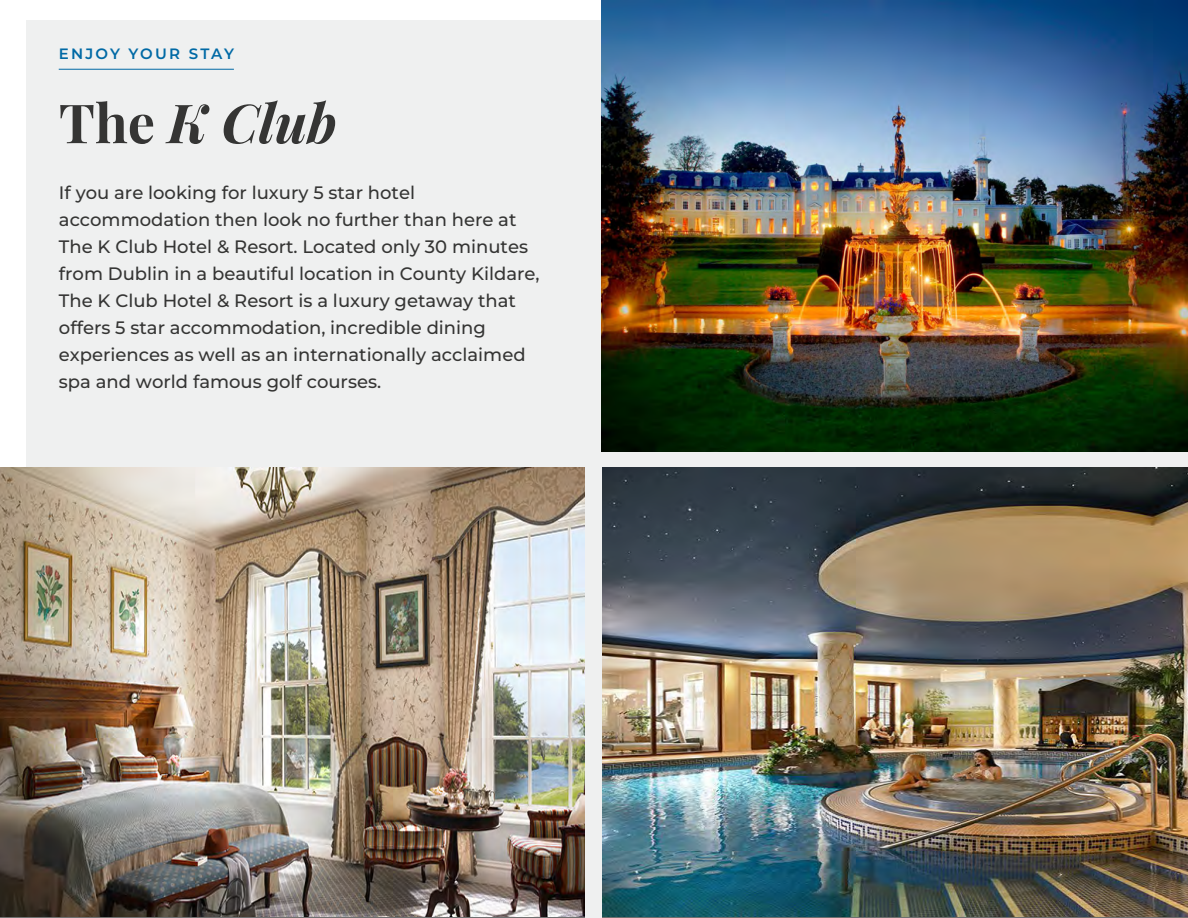
<style>
.page{position:relative;width:1188px;height:918px;background:#fff}
.page>*{position:absolute;margin:0;border:0;box-sizing:border-box;transform-origin:0 0}
.t1{font:italic 700 54px "Playfair Display";color:#353534}
.t2{font:500 18px/27px "Montserrat";color:#353534}
.t3{font:600 15px "Montserrat";letter-spacing:.145em;color:#0069a5}
.s1{font-style:normal}
</style>
<div class="page">
<div style="left:26px;top:20px;width:1162px;height:898px;background:#eff0f0"></div>
<hr style="left:59px;top:69px;width:175px;height:1px;background:#0069a5">
<img style="left:601px;top:1px;width:587px;height:450px">
<img style="left:0;top:468px;width:584px;height:449px">
<img style="left:602px;top:468px;width:586px;height:449px">
<p class="t3" style="left:59px;top:43px;width:177px">ENJOY YOUR STAY</p>
<h1 class="t1" style="left:59px;top:79px;width:279px"><span class="s1">The</span> K Club</h1>
<p class="t2" style="left:59px;top:178px;width:482px">If you are looking for luxury 5 star hotel accommodation then look no further than here at The K Club Hotel &amp; Resort. Located only 30 minutes from Dublin in a beautiful location in County Kildare, The K Club Hotel &amp; Resort is a luxury getaway that offers 5 star accommodation, incredible dining experiences as well as an internationally acclaimed spa and world famous golf courses.</p>
</div>
